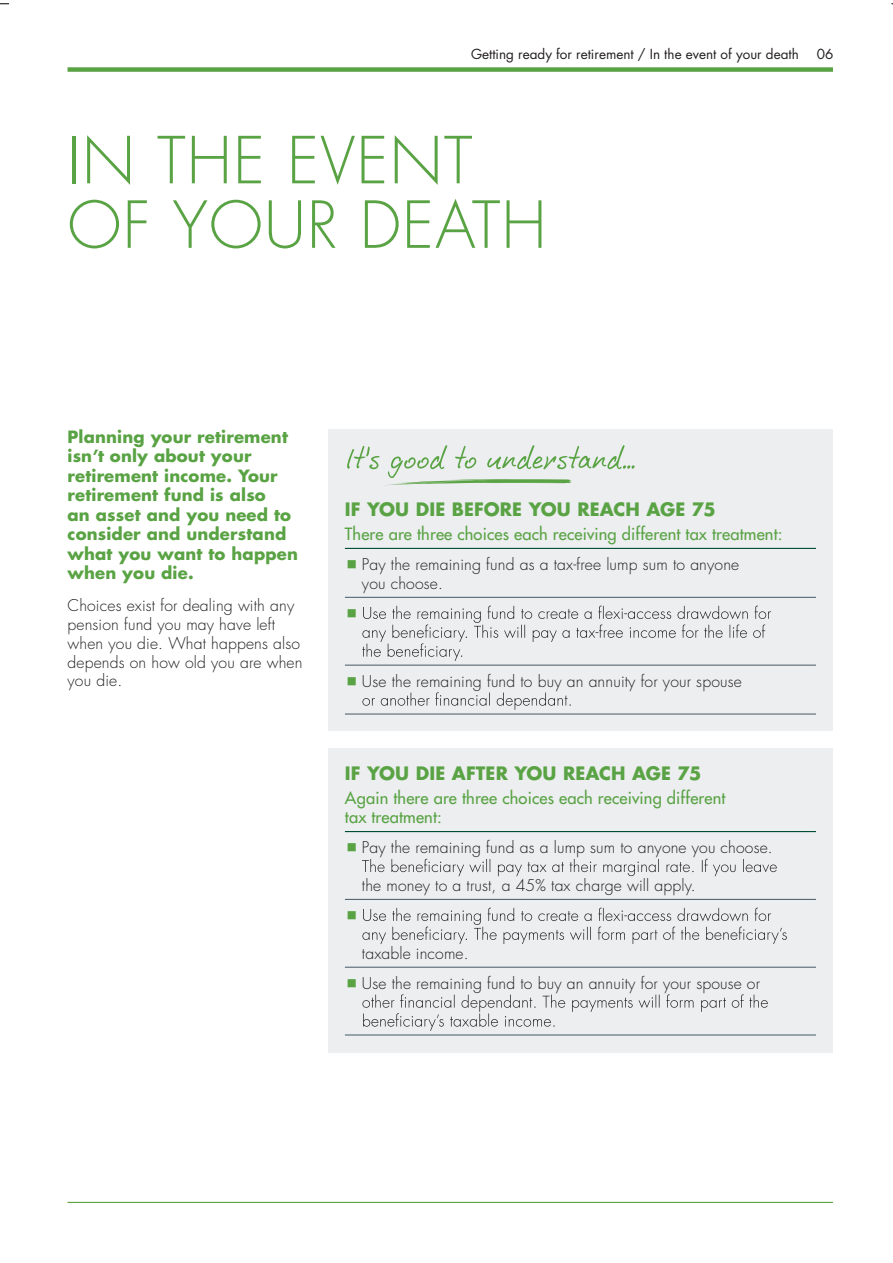
<style>
.page{position:relative;width:893px;height:1263px;background:#fff}
.page>*{position:absolute;margin:0;border:0;box-sizing:border-box;transform-origin:0 0}
.t1{font:300 63px/64.5px "Futura Std";letter-spacing:.02em;color:#5aa344}
.t2{font:700 18px "Futura Std";letter-spacing:.01em;color:#5aa344}
.t3{font:700 16.5px/19.5px "Futura Std";letter-spacing:.01em;color:#5aa344}
.t4{font:500 16.5px/19.5px "Futura Std";letter-spacing:.01em;color:#5aa344}
.t5{font:300 15.75px/18.9px "Futura Std";letter-spacing:.01em;color:#231f20}
.t6{font:13.5px "Futura Std";color:#231f20}
</style>
<div class="page">
<div style="left:328px;top:748px;width:505px;height:304px;background:#eceef0"></div>
<div style="left:68px;top:67px;width:765px;height:5px;background:#5aa344"></div>
<hr style="left:68px;top:1202px;width:765px;height:1px;background:#5aa344">
<div style="left:328px;top:429px;width:505px;height:302px;background:#eceef0"></div>
<hr style="left:345px;top:899px;width:471px;height:1px;background:#475865">
<hr style="left:345px;top:967px;width:471px;height:1px;background:#475865">
<hr style="left:345px;top:1034px;width:471px;height:1px;background:#475865">
<hr style="left:345px;top:831px;width:471px;height:1px;background:#004d36">
<svg style="left:362px;top:859px;width:415px;height:17px"></svg>
<svg style="left:362px;top:908px;width:425px;height:36px"></svg>
<svg style="left:362px;top:994px;width:406px;height:37px"></svg>
<hr style="left:345px;top:597px;width:471px;height:1px;background:#475865">
<hr style="left:345px;top:665px;width:471px;height:1px;background:#475865">
<hr style="left:345px;top:714px;width:471px;height:1px;background:#475865">
<hr style="left:345px;top:548px;width:471px;height:1px;background:#004d36">
<svg style="left:362px;top:606px;width:409px;height:55px"></svg>
<svg style="left:362px;top:692px;width:209px;height:18px"></svg>
<svg style="left:347px;top:445px;width:288px;height:40px"></svg>
<svg style="left:0;top:3px;width:9px;height:2px"></svg>
<p class="t6" style="left:471px;top:45px;width:329px">Getting ready for retirement / In the event of your death</p>
<p class="t6" style="left:817px;top:45px;width:18px">06</p>
<h1 class="t1" style="left:68px;top:130px;width:480px">IN THE EVENT<br>OF YOUR DEATH</h1>
<p class="t3" style="left:68px;top:426px;width:232px">Planning your retirement isn’t only about your retirement income. Your retirement fund is also<br>an asset and you need to consider and understand what you want to happen when you die.</p>
<p class="t5" style="left:68px;top:596px;width:236px">Choices exist for dealing with any pension fund you may have left when you die. What happens also depends on how old you are when you die.</p>
<p class="t2" style="left:345px;top:497px;width:372px">IF YOU DIE BEFORE YOU REACH AGE 75</p>
<p class="t4" style="left:345px;top:524px;width:439px">There are three choices each receiving different tax treatment:</p>
<p class="t5" style="left:362px;top:555px;width:379px">Pay the remaining fund as a tax-free lump sum to anyone you choose.</p>
<p class="t5" style="left:362px;top:672px;width:381px">Use the remaining fund to buy an annuity for your spouse</p>
<p class="t2" style="left:345px;top:761px;width:358px">IF YOU DIE AFTER YOU REACH AGE 75</p>
<p class="t4" style="left:345px;top:788px;width:382px">Again there are three choices each receiving different tax treatment:</p>
<p class="t5" style="left:362px;top:838px;width:412px">Pay the remaining fund as a lump sum to anyone you choose.</p>
<p class="t5" style="left:362px;top:876px;width:335px">the money to a trust, a 45% tax charge will apply.</p>
<p class="t5" style="left:362px;top:938px;width:400px;line-height:30px">taxable income.<br>Use the remaining fund to buy an annuity for your spouse or</p>
</div>
